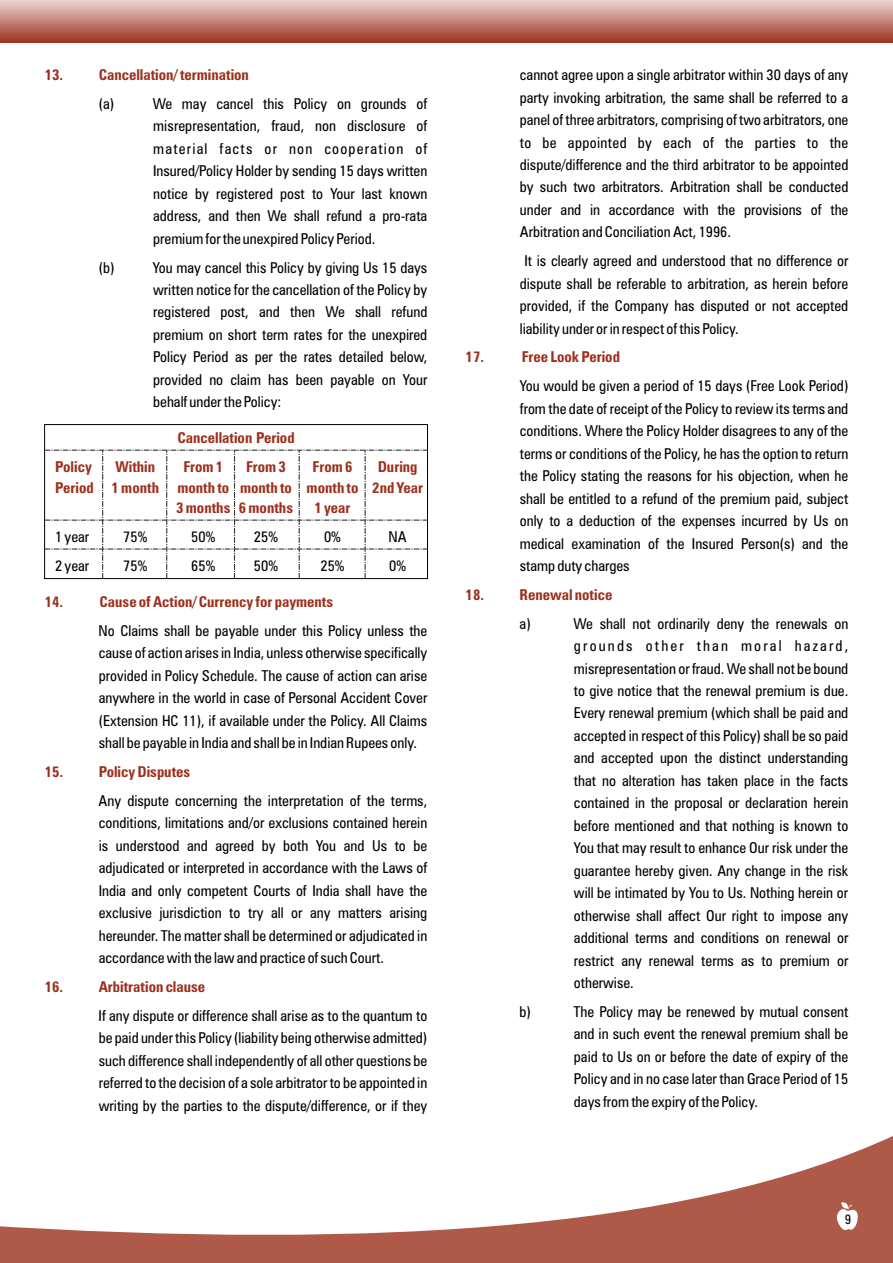
<style>
.page{position:relative;width:893px;height:1263px;background:#fff}
.page>*{position:absolute;margin:0;border:0;box-sizing:border-box;transform-origin:0 0}
.t1{font:condensed 15px/22.5px "Zurich BT";color:#000;text-align:justify}
.t2{font:700 condensed 15px "Zurich BT";color:#9c301c}
.t3{font:condensed 13.5px "Zurich BT";color:#000}
</style>
<div class="page">
<div style="left:0;top:0;width:893px;height:42px;background:linear-gradient(to bottom,#ead4d0,#9f3926)"></div>
<svg style="left:0;top:1136px;width:893px;height:127px"></svg>
<svg style="left:833px;top:1201px;width:26px;height:30px"></svg>
<svg style="left:45px;top:450px;width:382px;height:129px"></svg>
<p class="t2" style="left:45px;top:69px;width:206px">13. Cancellation/ termination</p>
<p class="t1" style="left:99px;top:94px;width:17px">(a)</p>
<p class="t1" style="left:153px;top:94px;width:276px">We may cancel this Policy on grounds of misrepresentation, fraud, non disclosure of material facts or non cooperation of Insured/Policy Holder by sending 15 days written notice by registered post to Your last known address, and then We shall refund a pro-rata premium for the unexpired Policy Period.</p>
<p class="t1" style="left:99px;top:257px;width:17px">(b)</p>
<p class="t1" style="left:153px;top:257px;width:276px">You may cancel this Policy by giving Us 15 days written notice for the cancellation of the Policy by registered post, and then We shall refund premium on short term rates for the unexpired Policy Period as per the rates detailed below, provided no claim has been payable on Your behalf under the Policy:</p>
<p class="t2" style="left:177px;top:432px;width:119px">Cancellation Period</p>
<p class="t2" style="left:55px;top:461px;width:38px">Policy</p>
<p class="t2" style="left:115px;top:461px;width:41px">Within</p>
<p class="t2" style="left:183px;top:461px;width:41px">From 1</p>
<p class="t2" style="left:246px;top:461px;width:41px">From 3</p>
<p class="t2" style="left:313px;top:461px;width:41px">From 6</p>
<p class="t2" style="left:378px;top:461px;width:41px">During</p>
<p class="t2" style="left:55px;top:481px;width:369px">Period 1 month month to month to month to 2nd Year</p>
<p class="t2" style="left:176px;top:502px;width:118px">3 months 6 months</p>
<p class="t2" style="left:315px;top:502px;width:37px">1 year</p>
<p class="t1" style="left:55px;top:527px;width:35px">1 year</p>
<p class="t1" style="left:123px;top:527px;width:25px">75%</p>
<p class="t1" style="left:191px;top:527px;width:25px">50%</p>
<p class="t1" style="left:254px;top:527px;width:25px">25%</p>
<p class="t1" style="left:324px;top:527px;width:18px">0%</p>
<p class="t1" style="left:389px;top:527px;width:20px">NA</p>
<p class="t1" style="left:55px;top:556px;width:35px">2 year</p>
<p class="t1" style="left:123px;top:556px;width:25px">75%</p>
<p class="t1" style="left:191px;top:556px;width:25px">65%</p>
<p class="t1" style="left:254px;top:556px;width:25px">50%</p>
<p class="t1" style="left:321px;top:556px;width:25px">25%</p>
<p class="t1" style="left:389px;top:556px;width:18px">0%</p>
<p class="t2" style="left:45px;top:596px;width:20px">14.</p>
<p class="t2" style="left:100px;top:596px;width:235px">Cause of Action/ Currency for payments</p>
<p class="t1" style="left:99px;top:621px;width:330px">No Claims shall be payable under this Policy unless the cause of action arises in India, unless otherwise specifically provided in Policy Schedule. The cause of action can arise anywhere in the world in case of Personal Accident Cover (Extension HC 11), if available under the Policy. All Claims shall be payable in India and shall be in Indian Rupees only.</p>
<p class="t2" style="left:45px;top:765px;width:147px">15. Policy Disputes</p>
<p class="t1" style="left:99px;top:790px;width:330px">Any dispute concerning the interpretation of the terms, conditions, limitations and/or exclusions contained herein is understood and agreed by both You and Us to be adjudicated or interpreted in accordance with the Laws of India and only competent Courts of India shall have the exclusive jurisdiction to try all or any matters arising hereunder. The matter shall be determined or adjudicated in accordance with the law and practice of such Court.</p>
<p class="t2" style="left:45px;top:980px;width:162px">16. Arbitration clause</p>
<p class="t1" style="left:99px;top:1005px;width:330px">If any dispute or difference shall arise as to the quantum to be paid under this Policy (liability being otherwise admitted) such difference shall independently of all other questions be referred to the decision of a sole arbitrator to be appointed in writing by the parties to the dispute/difference, or if they</p>
<p class="t1" style="left:520px;top:65px;width:330px">cannot agree upon a single arbitrator within 30 days of any party invoking arbitration, the same shall be referred to a panel of three arbitrators, comprising of two arbitrators, one to be appointed by each of the parties to the dispute/difference and the third arbitrator to be appointed by such two arbitrators. Arbitration shall be conducted under and in accordance with the provisions of the Arbitration and Conciliation Act, 1996.</p>
<p class="t1" style="left:520px;top:251px;width:330px;text-indent:5px">It is clearly agreed and understood that no difference or dispute shall be referable to arbitration, as herein before provided, if the Company has disputed or not accepted liability under or in respect of this Policy.</p>
<p class="t2" style="left:466px;top:351px;width:20px">17.</p>
<p class="t2" style="left:522px;top:351px;width:100px">Free Look Period</p>
<p class="t1" style="left:520px;top:376px;width:330px">You would be given a period of 15 days (Free Look Period) from the date of receipt of the Policy to review its terms and conditions. Where the Policy Holder disagrees to any of the terms or conditions of the Policy, he has the option to return the Policy stating the reasons for his objection, when he shall be entitled to a refund of the premium paid, subject only to a deduction of the expenses incurred by Us on medical examination of the Insured Person(s) and the stamp duty charges</p>
<p class="t2" style="left:466px;top:588px;width:148px">18. Renewal notice</p>
<p class="t1" style="left:520px;top:613px;width:13px">a)</p>
<p class="t1" style="left:574px;top:613px;width:276px">We shall not ordinarily deny the renewals on grounds other than moral hazard, misrepresentation or fraud. We shall not be bound to give notice that the renewal premium is due.<br>Every renewal premium (which shall be paid and accepted in respect of this Policy) shall be so paid and accepted upon the distinct understanding that no alteration has taken place in the facts contained in the proposal or declaration herein before mentioned and that nothing is known to You that may result to enhance Our risk under the guarantee hereby given. Any change in the risk will be intimated by You to Us. Nothing herein or otherwise shall affect Our right to impose any additional terms and conditions on renewal or restrict any renewal terms as to premium or otherwise.</p>
<p class="t1" style="left:520px;top:1002px;width:13px">b)</p>
<p class="t1" style="left:574px;top:1002px;width:276px">The Policy may be renewed by mutual consent and in such event the renewal premium shall be paid to Us on or before the date of expiry of the Policy and in no case later than Grace Period of 15 days from the expiry of the Policy.</p>
<p class="t3" style="left:845px;top:1214px;width:8px">9</p>
</div>
